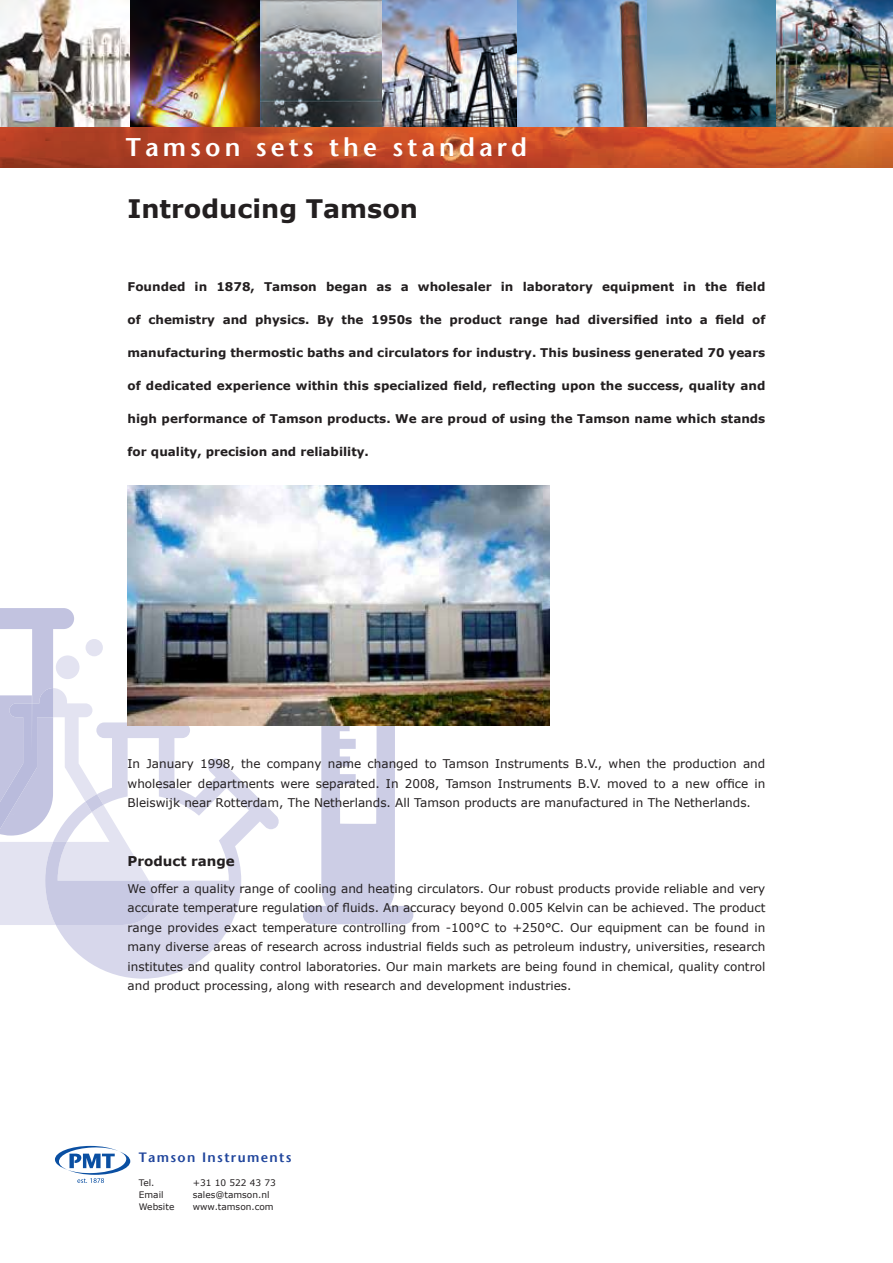
<style>
.page{position:relative;width:893px;height:1263px;background:#fff}
.page>*{position:absolute;margin:0;border:0;box-sizing:border-box;transform-origin:0 0}
.t1{font:600 25.5px "Stone Sans";letter-spacing:.16em;color:#fff}
.t2{font:700 25.5px "Verdana";color:#231f20}
.t3{font:600 13.5px "Stone Sans";letter-spacing:.1em;color:#20459c}
.t4{font:700 13.5px "Verdana";color:#231f20}
.t5{font:12px/19.5px "Verdana";color:#231f20;text-align:justify}
.t6{font:700 12px "Verdana";color:#231f20}
.t7{font:9px "Verdana";color:#231f20}
</style>
<div class="page">
<svg style="left:56px;top:726px;width:223px;height:253px"></svg>
<svg style="left:303px;top:726px;width:110px;height:198px"></svg>
<svg style="left:0;top:608px;width:162px;height:317px"></svg>
<div style="left:56px;top:655px;width:23px;height:24px;background:#e3e3f1;border-radius:50%"></div>
<div style="left:86px;top:639px;width:17px;height:17px;background:#e3e3f1;border-radius:50%"></div>
<svg style="left:55px;top:1146px;width:75px;height:37px"></svg>
<img style="left:0;top:0;width:383px;height:128px">
<img style="left:383px;top:0;width:510px;height:128px">
<img style="left:128px;top:485px;width:422px;height:241px">
<img style="left:0;top:128px;width:893px;height:40px">
<h1 class="t1" style="left:126px;top:131px;width:403px">Tamson sets the standard</h1>
<h1 class="t2" style="left:128px;top:190px;width:292px">Introducing Tamson</h1>
<p class="t6" style="left:128px;top:278px;width:639px">Founded in 1878, Tamson began as a wholesaler in laboratory equipment in the field</p>
<p class="t6" style="left:128px;top:311px;width:639px">of chemistry and physics. By the 1950s the product range had diversified into a field of</p>
<p class="t6" style="left:128px;top:344px;width:639px">manufacturing thermostic baths and circulators for industry. This business generated 70 years</p>
<p class="t6" style="left:128px;top:377px;width:639px">of dedicated experience within this specialized field, reflecting upon the success, quality and</p>
<p class="t6" style="left:128px;top:410px;width:639px">high performance of Tamson products. We are proud of using the Tamson name which stands</p>
<p class="t6" style="left:128px;top:443px;width:243px">for quality, precision and reliability.</p>
<p class="t5" style="left:128px;top:754px;width:639px">In January 1998, the company name changed to Tamson Instruments B.V., when the production and wholesaler departments were separated. In 2008, Tamson Instruments B.V. moved to a new office in Bleiswijk near Rotterdam, The Netherlands. All Tamson products are manufactured in The Netherlands.</p>
<p class="t4" style="left:128px;top:851px;width:109px">Product range</p>
<p class="t5" style="left:128px;top:878px;width:639px">We offer a quality range of cooling and heating circulators. Our robust products provide reliable and very accurate temperature regulation of fluids. An accuracy beyond 0.005 Kelvin can be achieved. The product range provides exact temperature controlling from -100°C to +250°C. Our equipment can be found in many diverse areas of research across industrial fields such as petroleum industry, universities, research institutes and quality control laboratories. Our main markets are being found in chemical, quality control and product processing, along with research and development industries.</p>
<p class="t3" style="left:139px;top:1148px;width:154px">Tamson Instruments</p>
<p class="t7" style="left:139px;top:1176px;width:17px">Tel.</p>
<p class="t7" style="left:193px;top:1176px;width:84px">+31 10 522 43 73</p>
<p class="t7" style="left:139px;top:1188px;width:26px">Email</p>
<p class="t7" style="left:193px;top:1188px;width:78px">sales@tamson.nl</p>
<p class="t7" style="left:139px;top:1200px;width:37px">Website</p>
<p class="t7" style="left:193px;top:1200px;width:82px">www.tamson.com</p>
</div>
